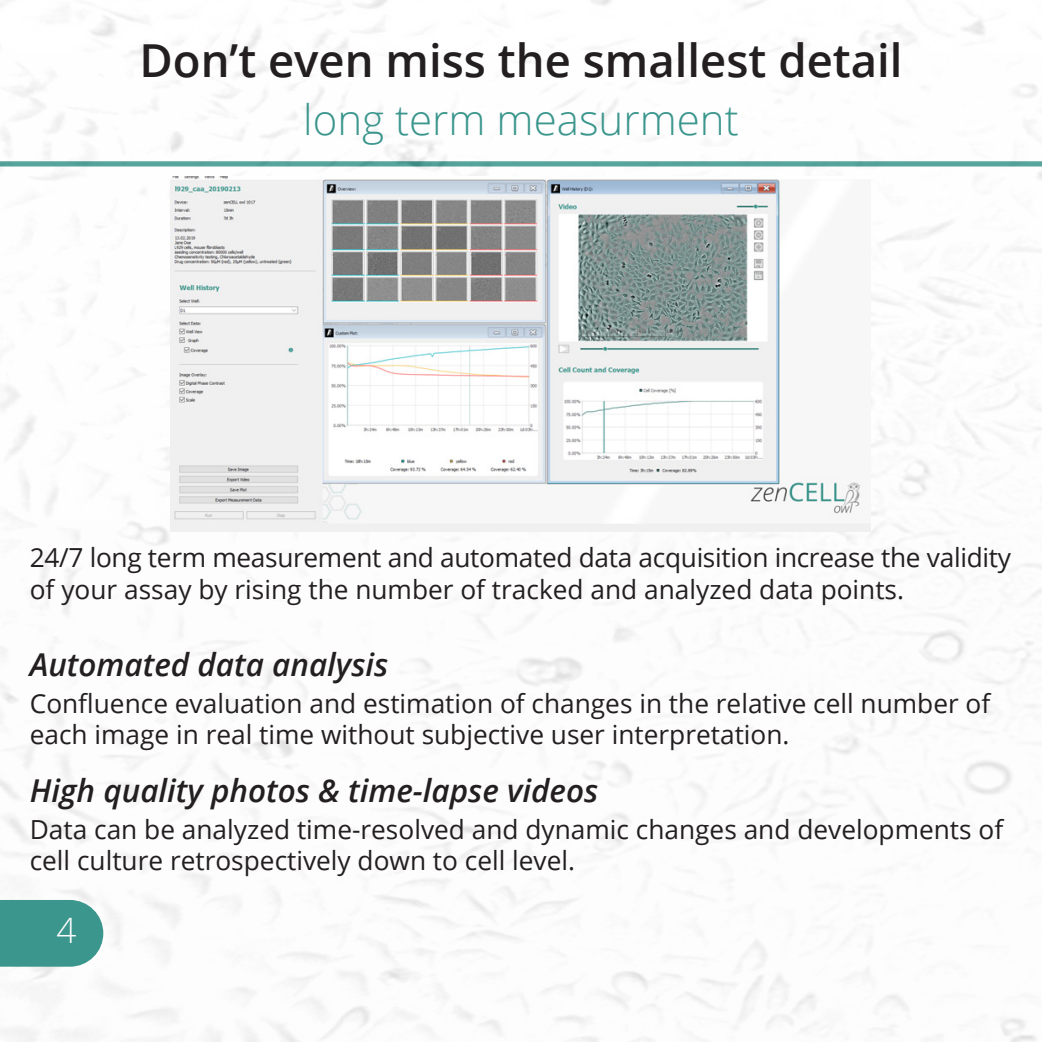
<style>
.page{position:relative;width:1042px;height:1042px;background:#fff}
.page>*{position:absolute;margin:0;border:0;box-sizing:border-box;transform-origin:0 0}
.Headline_Site{font:600 45.5px "Open Sans";color:#231f20}
.Subline_site{font:300 42px "Open Sans";color:#3b968d}
.t1{font:300 35px "Open Sans";color:#fff}
.Headline_Fließtext{font:italic 600 31.5px "Open Sans";color:#231f20}
.Fließtext{font:26.25px/31.5px "Open Sans";color:#231f20}
.Fließtext_Bullet{font:26.25px/31.5px "Open Sans";letter-spacing:-.01em;color:#231f20}
</style>
<div class="page">
<img style="left:0;top:0;width:1042px;height:1042px">
<svg style="left:0;top:900px;width:103px;height:66px;background:#479c94"></svg>
<img style="left:171px;top:177px;width:700px;height:355px">
<p class="Headline_Site" style="left:139px;top:29px;width:764px">Don’t even miss the smallest detail</p>
<p class="Subline_site" style="left:303px;top:91px;width:437px">long term measurment</p>
<p class="Fließtext_Bullet" style="left:30px;top:541px;width:982px">24/7 long term measurement and automated data acquisition increase the validity of your assay by rising the number of tracked and analyzed data points.</p>
<p class="Headline_Fließtext" style="left:30px;top:643px;width:360px">Automated data analysis</p>
<p class="Fließtext" style="left:30px;top:687px;width:962px">Confluence evaluation and estimation of changes in the relative cell number of each image in real time without subjective user interpretation.</p>
<p class="Headline_Fließtext" style="left:30px;top:769px;width:570px">High quality photos &amp; time-lapse videos</p>
<p class="Fließtext" style="left:30px;top:812px;width:975px">Data can be analyzed time-resolved and dynamic changes and developments of cell culture retrospectively down to cell level.</p>
<p class="t1" style="left:56px;top:906px;width:21px">4</p>
</div>
